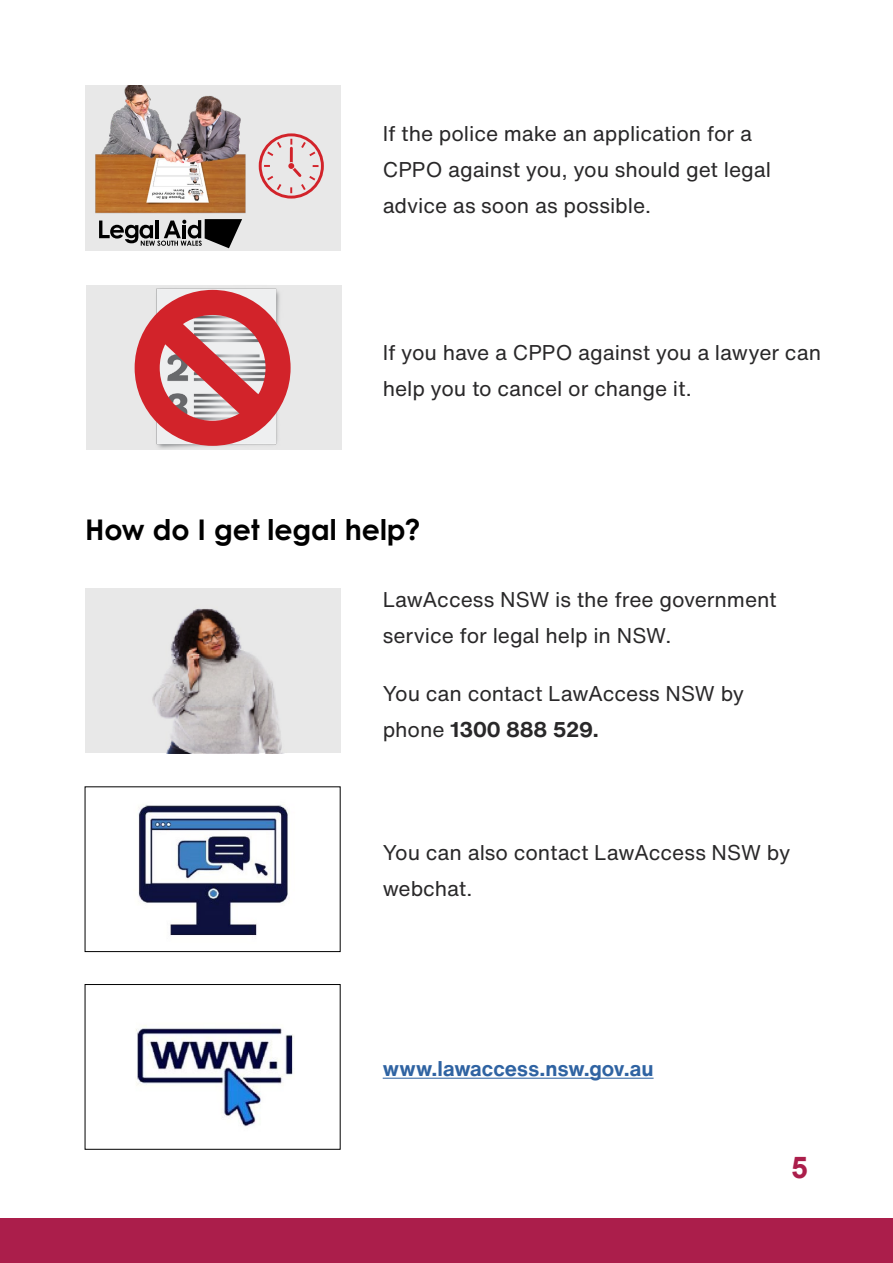
<style>
.page{position:relative;width:893px;height:1263px;background:#fff}
.page>*{position:absolute;margin:0;border:0;box-sizing:border-box;transform-origin:0 0}
.t1{font:700 30px "Arial";color:#ab1e4b}
.Chapter_title{font:28.5px "Century Gothic Variable";color:#000}
.TEXT{font:21px/36px "Helvetica Now Text";letter-spacing:-.005em;color:#292829}
.TEXT-2{font:700 21px "Helvetica Now Text";letter-spacing:-.005em;color:#2f63a2}
.s1{font-weight:700}
</style>
<div class="page">
<div style="left:0;top:1218px;width:893px;height:45px;background:#ab1e4b"></div>
<div style="left:85px;top:86px;width:255px;height:165px;background:#e8e8e8"></div>
<img style="left:95px;top:86px;width:151px;height:128px">
<svg style="left:99px;top:219px;width:143px;height:29px"></svg>
<div style="left:259px;top:133px;width:65px;height:66px;border:3px solid #d2232a;border-radius:50%"></div>
<svg style="left:263px;top:138px;width:56px;height:56px"></svg>
<div style="left:86px;top:285px;width:256px;height:164px;background:#e8e8e8"></div>
<svg style="left:135px;top:290px;width:156px;height:156px"></svg>
<hr style="left:383px;top:1078px;width:271px;height:1px;background:#2f63a2">
<div style="left:85px;top:588px;width:255px;height:165px;background:#e8e8e8"></div>
<img style="left:152px;top:608px;width:130px;height:145px">
<img style="left:138px;top:804px;width:152px;height:132px">
<div style="left:85px;top:787px;width:255px;height:165px;border:1px solid #000"></div>
<img style="left:136px;top:1025px;width:159px;height:102px">
<div style="left:85px;top:984px;width:255px;height:165px;border:1px solid #000"></div>
<p class="TEXT" style="left:383px;top:115px;width:390px">If the police make an application for a<br>CPPO against you, you should get legal advice as soon as possible.</p>
<p class="TEXT" style="left:383px;top:333px;width:440px">If you have a CPPO against you a lawyer can help you to cancel or change it.</p>
<p class="Chapter_title" style="left:85px;top:512px;width:337px">How do I get legal help?</p>
<p class="TEXT" style="left:383px;top:581px;width:396px">LawAccess NSW is the free government service for legal help in NSW.</p>
<p class="TEXT" style="left:383px;top:675px;width:363px">You can contact LawAccess NSW by phone <span class="s1">1300 888 529.</span></p>
<p class="TEXT" style="left:383px;top:834px;width:409px">You can also contact LawAccess NSW by webchat.</p>
<p class="TEXT-2" style="left:383px;top:1053px;width:272px">www.lawaccess.nsw.gov.au</p>
<p class="t1" style="left:791px;top:1147px;width:18px">5</p>
</div>
